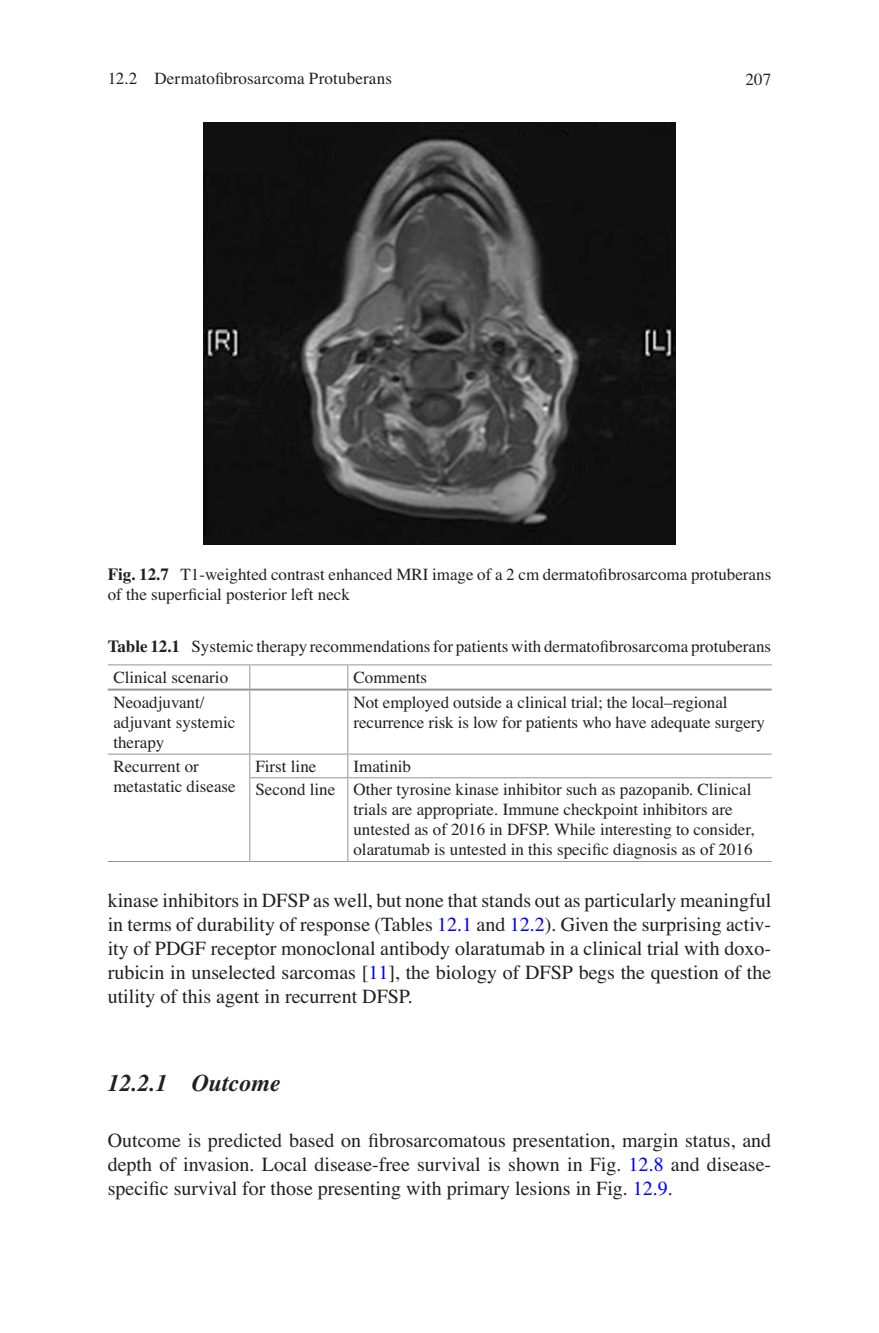
<style>
.page{position:relative;width:879px;height:1333px;background:#fff}
.page>*{position:absolute;margin:0;border:0;box-sizing:border-box;transform-origin:0 0}
.t1{font:italic 700 24px "Bhsyhh Times";color:#231f20}
.t2{font:20px/24px "Tlffbq Times";color:#231f20;text-align:justify}
.t3{font:17px/20px "Tlffbq Times";color:#231f20}
.s1{font-family:"Ghkskt Times";font-weight:700}
.s2{color:#0000fa}
</style>
<div class="page">
<img style="left:203px;top:122px;width:473px;height:422px">
<hr style="left:108px;top:664px;width:142px;height:1px;background:#939598">
<hr style="left:108px;top:688px;width:142px;height:2px;background:#939598">
<hr style="left:250px;top:664px;width:98px;height:1px;background:#939598">
<svg style="left:249px;top:665px;width:1px;height:23px"></svg>
<hr style="left:250px;top:688px;width:98px;height:2px;background:#939598">
<hr style="left:348px;top:664px;width:423px;height:1px;background:#939598">
<svg style="left:347px;top:665px;width:1px;height:23px"></svg>
<hr style="left:348px;top:688px;width:423px;height:2px;background:#939598">
<hr style="left:249px;top:690px;width:1px;height:63px;background:#939598">
<hr style="left:347px;top:690px;width:1px;height:63px;background:#939598">
<hr style="left:250px;top:753px;width:98px;height:1px;background:#939598">
<hr style="left:348px;top:753px;width:423px;height:1px;background:#939598">
<svg style="left:347px;top:754px;width:1px;height:23px"></svg>
<hr style="left:249px;top:777px;width:99px;height:1px;background:#939598">
<hr style="left:250px;top:861px;width:98px;height:1px;background:#939598">
<hr style="left:348px;top:777px;width:423px;height:1px;background:#939598">
<hr style="left:347px;top:778px;width:1px;height:83px;background:#939598">
<hr style="left:348px;top:861px;width:423px;height:1px;background:#939598">
<hr style="left:108px;top:753px;width:142px;height:1px;background:#939598">
<svg style="left:249px;top:754px;width:1px;height:23px"></svg>
<hr style="left:249px;top:778px;width:1px;height:83px;background:#939598">
<hr style="left:108px;top:861px;width:142px;height:1px;background:#939598">
<p class="t3" style="left:108px;top:70px;width:286px">12.2 Dermatofibrosarcoma Protuberans</p>
<p class="t3" style="left:745px;top:71px;width:27px">207</p>
<p class="t3" style="left:108px;top:565px;width:665px"><span class="s1">Fig. 12.7</span> T1-weighted contrast enhanced MRI image of a 2 cm dermatofibrosarcoma protuberans of the superficial posterior left neck</p>
<p class="t3" style="left:113px;top:633px;width:659px;line-height:30.2px;text-indent:-6px"><span class="s1">Table 12.1</span> Systemic therapy recommendations for patients with dermatofibrosarcoma protuberans<br>Clinical scenario</p>
<p class="t3" style="left:353px;top:668px;width:75px">Comments</p>
<p class="t3" style="left:113px;top:693px;width:123px">Neoadjuvant/ adjuvant systemic therapy</p>
<p class="t3" style="left:353px;top:693px;width:413px">Not employed outside a clinical trial; the local–regional recurrence risk is low for patients who have adequate surgery</p>
<p class="t3" style="left:113px;top:757px;width:124px">Recurrent or metastatic disease</p>
<p class="t3" style="left:255px;top:757px;width:62px">First line</p>
<p class="t3" style="left:255px;top:755px;width:497px;line-height:23.6px;text-indent:98px">Imatinib<br>Second line Other tyrosine kinase inhibitor such as pazopanib. Clinical</p>
<p class="t3" style="left:353px;top:801px;width:403px">trials are appropriate. Immune checkpoint inhibitors are untested as of 2016 in DFSP. While interesting to consider, olaratumab is untested in this specific diagnosis as of 2016</p>
<p class="t2" style="left:108px;top:889px;width:665px">kinase inhibitors in DFSP as well, but none that stands out as particularly meaningful in terms of durability of response (Tables <span class="s2">12.1</span> and <span class="s2">12.2</span>). Given the surprising activ&shy;ity of PDGF receptor monoclonal antibody olaratumab in a clinical trial with doxo&shy;rubicin in unselected sarcomas [<span class="s2">11</span>], the biology of DFSP begs the question of the utility of this agent in recurrent DFSP.</p>
<h1 class="t1" style="left:108px;top:1068px;width:175px">12.2.1 Outcome</h1>
<p class="t2" style="left:108px;top:1129px;width:665px">Outcome is predicted based on fibrosarcomatous presentation, margin status, and depth of invasion. Local disease-free survival is shown in Fig. <span class="s2">12.8</span> and disease&shy;specific survival for those presenting with primary lesions in Fig. <span class="s2">12.9</span>.</p>
</div>
